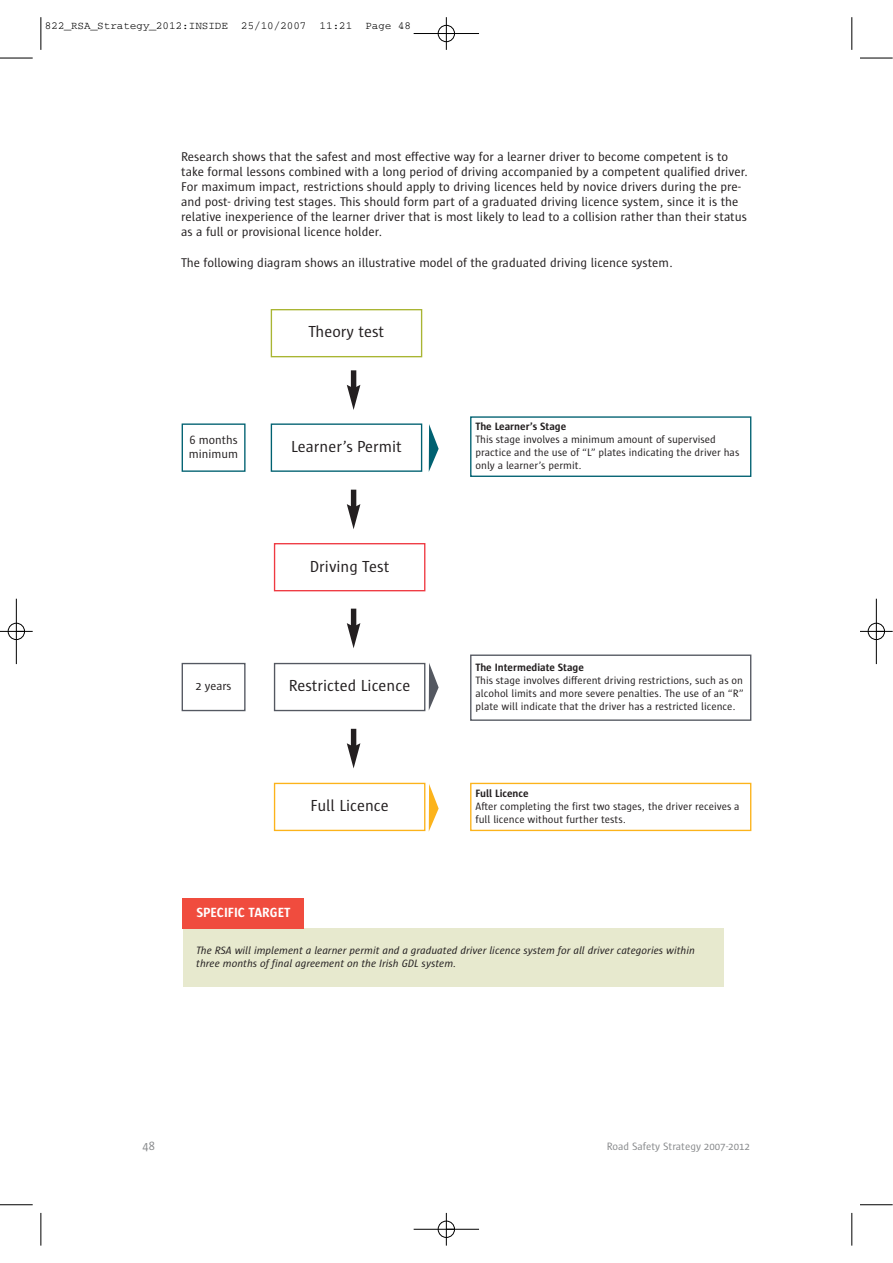
<style>
.page{position:relative;width:893px;height:1263px;background:#fff}
.page>*{position:absolute;margin:0;border:0;box-sizing:border-box;transform-origin:0 0}
.t1{font:16.35px "Sun";color:#231f20}
.t2{font:700 13.65px "Sun";color:#fff}
.t3{font:12.9px/15px "Sun";color:#231f20}
.t4{font:12.3px/14.2px "Sun";color:#231f20}
.t5{font:12.3px "Sun";color:#888a8c}
.t6{font:10.95px/12.9px "Sun";color:#231f20}
.t7{font:italic 10.95px/12.9px "Sun";color:#231f20}
.t8{font:10.95px "Courier";color:#000}
.t9{font:700 10.95px "Sun";color:#231f20}
.t10{font:10.95px "Sun";color:#888a8c}
</style>
<div class="page">
<div style="left:183px;top:929px;width:540px;height:58px;background:#e7e9ce"></div>
<div style="left:183px;top:898px;width:121px;height:31px;background:#f04c3e"></div>
<div style="left:271px;top:309px;width:151px;height:48px;border:1px solid #a9b533"></div>
<div style="left:271px;top:423px;width:151px;height:49px;border:1px solid #006171"></div>
<div style="left:182px;top:423px;width:63px;height:49px;border:1px solid #006171"></div>
<div style="left:470px;top:416px;width:281px;height:61px;border:1px solid #006171"></div>
<div style="left:274px;top:543px;width:151px;height:48px;border:1px solid #ef3a42"></div>
<div style="left:274px;top:663px;width:151px;height:48px;border:1px solid #545861"></div>
<div style="left:182px;top:663px;width:63px;height:48px;border:1px solid #545861"></div>
<div style="left:470px;top:655px;width:281px;height:66px;border:1px solid #545861"></div>
<div style="left:274px;top:783px;width:151px;height:48px;border:1px solid #fcb31b"></div>
<div style="left:470px;top:783px;width:281px;height:48px;border:1px solid #fcb31b"></div>
<div style="left:351px;top:609px;width:5px;height:19px;background:#231f20"></div>
<svg style="left:347px;top:623px;width:13px;height:25px"></svg>
<div style="left:351px;top:729px;width:5px;height:19px;background:#231f20"></div>
<svg style="left:347px;top:743px;width:13px;height:25px"></svg>
<div style="left:351px;top:370px;width:5px;height:20px;background:#231f20"></div>
<svg style="left:347px;top:385px;width:13px;height:25px"></svg>
<div style="left:351px;top:490px;width:5px;height:19px;background:#231f20"></div>
<svg style="left:347px;top:504px;width:13px;height:25px"></svg>
<svg style="left:429px;top:424px;width:10px;height:47px"></svg>
<svg style="left:429px;top:663px;width:10px;height:47px"></svg>
<svg style="left:429px;top:784px;width:10px;height:47px"></svg>
<hr style="left:41px;top:17px;width:1px;height:33px;background:#000">
<hr style="left:0;top:58px;width:33px;height:1px;background:#000">
<hr style="left:851px;top:17px;width:1px;height:33px;background:#000">
<hr style="left:860px;top:58px;width:33px;height:1px;background:#000">
<hr style="left:41px;top:1213px;width:1px;height:33px;background:#000">
<hr style="left:0;top:1204px;width:33px;height:1px;background:#000">
<hr style="left:851px;top:1213px;width:1px;height:33px;background:#000">
<hr style="left:860px;top:1204px;width:33px;height:1px;background:#000">
<hr style="left:414px;top:33px;width:65px;height:1px;background:#000">
<hr style="left:414px;top:1229px;width:65px;height:1px;background:#000">
<hr style="left:16px;top:599px;width:1px;height:65px;background:#000">
<hr style="left:876px;top:599px;width:1px;height:65px;background:#000">
<hr style="left:446px;top:17px;width:1px;height:33px;background:#000">
<hr style="left:446px;top:1213px;width:1px;height:33px;background:#000">
<hr style="left:0;top:631px;width:33px;height:1px;background:#000">
<hr style="left:860px;top:631px;width:33px;height:1px;background:#000">
<div style="left:438px;top:25px;width:17px;height:17px;border:1px solid #000;border-radius:50%"></div>
<div style="left:438px;top:1221px;width:17px;height:17px;border:1px solid #000;border-radius:50%"></div>
<div style="left:8px;top:623px;width:17px;height:17px;border:1px solid #000;border-radius:50%"></div>
<div style="left:868px;top:623px;width:17px;height:17px;border:1px solid #000;border-radius:50%"></div>
<p class="t8" style="left:45px;top:23px;width:368px">822_RSA_Strategy_2012:INSIDE 25/10/2007 11:21 Page 48</p>
<p class="t3" style="left:181px;top:150px;width:568px">Research shows that the safest and most effective way for a learner driver to become competent is to take formal lessons combined with a long period of driving accompanied by a competent qualified driver.<br>For maximum impact, restrictions should apply to driving licences held by novice drivers during the pre&shy;and post- driving test stages. This should form part of a graduated driving licence system, since it is the relative inexperience of the learner driver that is most likely to lead to a collision rather than their status as a full or provisional licence holder.</p>
<p class="t3" style="left:181px;top:256px;width:493px">The following diagram shows an illustrative model of the graduated driving licence system.</p>
<p class="t4" style="left:189px;top:433px;width:51px">6 months minimum</p>
<p class="t1" style="left:309px;top:326px;width:77px">Theory test</p>
<p class="t1" style="left:291px;top:440px;width:113px">Learner’s Permit</p>
<p class="t1" style="left:310px;top:560px;width:81px">Driving Test</p>
<p class="t4" style="left:196px;top:680px;width:37px">2 years</p>
<p class="t1" style="left:289px;top:679px;width:123px">Restricted Licence</p>
<p class="t1" style="left:310px;top:799px;width:80px">Full Licence</p>
<p class="t2" style="left:196px;top:907px;width:96px">SPECIFIC TARGET</p>
<p class="t9" style="left:475px;top:422px;width:92px">The Learner’s Stage</p>
<p class="t6" style="left:475px;top:434px;width:265px">This stage involves a minimum amount of supervised practice and the use of “L” plates indicating the driver has only a learner’s permit.</p>
<p class="t9" style="left:475px;top:663px;width:110px">The Intermediate Stage</p>
<p class="t6" style="left:475px;top:675px;width:270px;text-align:justify">This stage involves different driving restrictions, such as on alcohol limits and more severe penalties. The use of an “R” plate will indicate that the driver has a restricted licence.</p>
<p class="t9" style="left:475px;top:789px;width:55px">Full Licence</p>
<p class="t6" style="left:475px;top:800px;width:266px">After completing the first two stages, the driver receives a full licence without further tests.</p>
<p class="t7" style="left:196px;top:945px;width:500px">The RSA will implement a learner permit and a graduated driver licence system for all driver categories within three months of final agreement on the Irish GDL system.</p>
<p class="t5" style="left:143px;top:1141px;width:14px">48</p>
<p class="t10" style="left:607px;top:1142px;width:145px">Road Safety Strategy 2007-2012</p>
</div>
